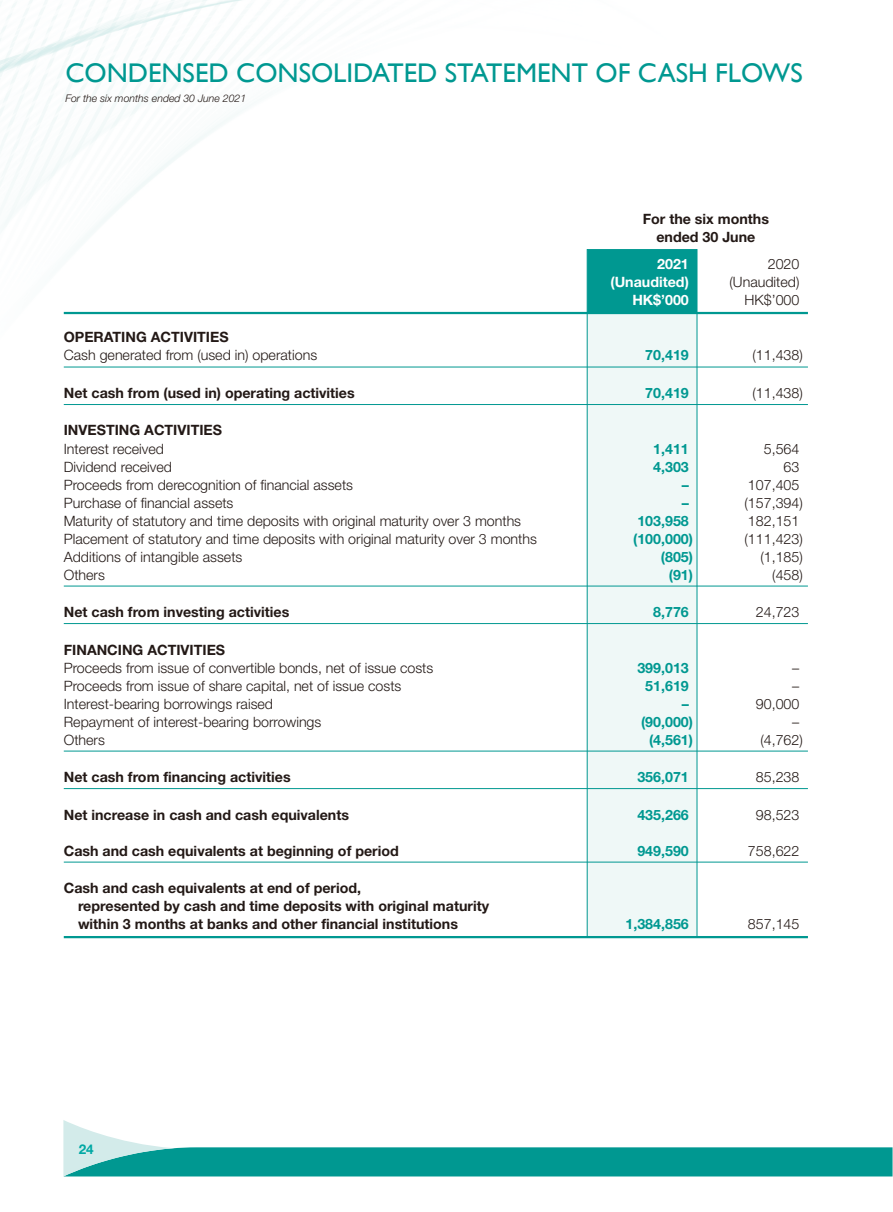
<style>
.page{position:relative;width:893px;height:1212px;background:#fff}
.page>*{position:absolute;margin:0;border:0;box-sizing:border-box;transform-origin:0 0}
.Heading{font:27px "Gill Sans";color:#009891}
.Table_2_Colume{font:300 14.25px "Helvetica Neue LT Std";color:#231916}
.Table_2_Colume-2{font:700 14.25px "Helvetica Neue LT Std";color:#231916}
.Table_2_Colume-3{font:700 14.25px "Helvetica Neue LT Std";color:#009891}
.Table_2_Colume-4{font:700 14.25px "Helvetica Neue LT Std";color:#fff}
.t1{font:700 13.5px "Helvetica Neue LT Std";color:#00a8a4}
.Date{font:italic 300 10.5px "Helvetica Neue LT Std";color:#231916}
</style>
<div class="page">
<img style="left:0;top:0;width:765px;height:442px">
<svg style="left:63px;top:1120px;width:829px;height:56px"></svg>
<div style="left:587px;top:249px;width:110px;height:64px;background:#009891;border:1px solid #009891"></div>
<div style="left:587px;top:313px;width:110px;height:625px;background:#eff8f7"></div>
<hr style="left:64px;top:312px;width:744px;height:2px;background:#009891">
<hr style="left:64px;top:367px;width:744px;height:1px;background:#009891">
<hr style="left:64px;top:404px;width:744px;height:1px;background:#009891">
<hr style="left:64px;top:586px;width:744px;height:1px;background:#009891">
<hr style="left:64px;top:623px;width:744px;height:1px;background:#009891">
<hr style="left:64px;top:751px;width:744px;height:1px;background:#009891">
<hr style="left:64px;top:788px;width:744px;height:1px;background:#009891">
<hr style="left:64px;top:862px;width:744px;height:1px;background:#009891">
<hr style="left:64px;top:936px;width:744px;height:2px;background:#009891">
<p class="Heading" style="left:65px;top:57px;width:739px">CONDENSED CONSOLIDATED STATEMENT OF CASH FLOWS</p>
<p class="Date" style="left:65px;top:92px;width:182px">For the six months ended 30 June 2021</p>
<p class="Table_2_Colume-2" style="left:643px;top:211px;width:128px">For the six months</p>
<p class="Table_2_Colume-2" style="left:656px;top:229px;width:100px">ended 30 June</p>
<p class="Table_2_Colume-4" style="left:657px;top:255px;width:33px">2021</p>
<p class="Table_2_Colume" style="left:768px;top:255px;width:33px">2020</p>
<p class="Table_2_Colume-4" style="left:610px;top:273px;width:80px">(Unaudited)</p>
<p class="Table_2_Colume" style="left:729px;top:273px;width:71px">(Unaudited)</p>
<p class="Table_2_Colume-4" style="left:632px;top:291px;width:58px">HK$’000</p>
<p class="Table_2_Colume" style="left:744px;top:291px;width:56px">HK$’000</p>
<p class="Table_2_Colume-2" style="left:64px;top:329px;width:166px">OPERATING ACTIVITIES</p>
<p class="Table_2_Colume" style="left:64px;top:347px;width:255px">Cash generated from (used in) operations</p>
<p class="Table_2_Colume-3" style="left:645px;top:347px;width:45px">70,419</p>
<p class="Table_2_Colume" style="left:752px;top:347px;width:52px">(11,438)</p>
<p class="Table_2_Colume-2" style="left:64px;top:384px;width:293px">Net cash from (used in) operating activities</p>
<p class="Table_2_Colume-3" style="left:645px;top:384px;width:45px">70,419</p>
<p class="Table_2_Colume" style="left:752px;top:384px;width:52px">(11,438)</p>
<p class="Table_2_Colume-2" style="left:64px;top:422px;width:160px">INVESTING ACTIVITIES</p>
<p class="Table_2_Colume" style="left:64px;top:440px;width:102px">Interest received</p>
<p class="Table_2_Colume-3" style="left:653px;top:440px;width:37px">1,411</p>
<p class="Table_2_Colume" style="left:764px;top:440px;width:37px">5,564</p>
<p class="Table_2_Colume" style="left:64px;top:458px;width:110px">Dividend received</p>
<p class="Table_2_Colume-3" style="left:653px;top:458px;width:37px">4,303</p>
<p class="Table_2_Colume" style="left:784px;top:458px;width:17px">63</p>
<p class="Table_2_Colume" style="left:64px;top:476px;width:291px">Proceeds from derecognition of financial assets</p>
<p class="Table_2_Colume-3" style="left:682px;top:476px;width:9px">–</p>
<p class="Table_2_Colume" style="left:748px;top:476px;width:53px">107,405</p>
<p class="Table_2_Colume" style="left:64px;top:494px;width:171px">Purchase of financial assets</p>
<p class="Table_2_Colume-3" style="left:682px;top:494px;width:9px">–</p>
<p class="Table_2_Colume" style="left:744px;top:494px;width:60px">(157,394)</p>
<p class="Table_2_Colume" style="left:64px;top:512px;width:459px">Maturity of statutory and time deposits with original maturity over 3 months</p>
<p class="Table_2_Colume-3" style="left:637px;top:512px;width:53px">103,958</p>
<p class="Table_2_Colume" style="left:748px;top:512px;width:53px">182,151</p>
<p class="Table_2_Colume" style="left:64px;top:530px;width:475px">Placement of statutory and time deposits with original maturity over 3 months</p>
<p class="Table_2_Colume-3" style="left:633px;top:530px;width:61px">(100,000)</p>
<p class="Table_2_Colume" style="left:744px;top:530px;width:60px">(111,423)</p>
<p class="Table_2_Colume" style="left:64px;top:548px;width:180px">Additions of intangible assets</p>
<p class="Table_2_Colume-3" style="left:661px;top:548px;width:34px">(805)</p>
<p class="Table_2_Colume" style="left:760px;top:548px;width:44px">(1,185)</p>
<p class="Table_2_Colume" style="left:64px;top:566px;width:43px">Others</p>
<p class="Table_2_Colume-3" style="left:669px;top:566px;width:26px">(91)</p>
<p class="Table_2_Colume" style="left:772px;top:566px;width:32px">(458)</p>
<p class="Table_2_Colume-2" style="left:64px;top:603px;width:227px">Net cash from investing activities</p>
<p class="Table_2_Colume-3" style="left:653px;top:603px;width:37px">8,776</p>
<p class="Table_2_Colume" style="left:756px;top:603px;width:45px">24,723</p>
<p class="Table_2_Colume-2" style="left:64px;top:641px;width:163px">FINANCING ACTIVITIES</p>
<p class="Table_2_Colume" style="left:64px;top:659px;width:371px">Proceeds from issue of convertible bonds, net of issue costs</p>
<p class="Table_2_Colume-3" style="left:637px;top:659px;width:53px">399,013</p>
<p class="Table_2_Colume" style="left:792px;top:659px;width:9px">–</p>
<p class="Table_2_Colume" style="left:64px;top:677px;width:339px">Proceeds from issue of share capital, net of issue costs</p>
<p class="Table_2_Colume-3" style="left:645px;top:677px;width:45px">51,619</p>
<p class="Table_2_Colume" style="left:792px;top:677px;width:9px">–</p>
<p class="Table_2_Colume" style="left:64px;top:695px;width:211px">Interest-bearing borrowings raised</p>
<p class="Table_2_Colume-3" style="left:682px;top:695px;width:9px">–</p>
<p class="Table_2_Colume" style="left:756px;top:695px;width:45px">90,000</p>
<p class="Table_2_Colume" style="left:64px;top:713px;width:259px">Repayment of interest-bearing borrowings</p>
<p class="Table_2_Colume-3" style="left:641px;top:713px;width:54px">(90,000)</p>
<p class="Table_2_Colume" style="left:792px;top:713px;width:9px">–</p>
<p class="Table_2_Colume" style="left:64px;top:731px;width:43px">Others</p>
<p class="Table_2_Colume-3" style="left:649px;top:731px;width:46px">(4,561)</p>
<p class="Table_2_Colume" style="left:760px;top:731px;width:44px">(4,762)</p>
<p class="Table_2_Colume-2" style="left:64px;top:768px;width:228px">Net cash from financing activities</p>
<p class="Table_2_Colume-3" style="left:637px;top:768px;width:53px">356,071</p>
<p class="Table_2_Colume" style="left:756px;top:768px;width:45px">85,238</p>
<p class="Table_2_Colume-2" style="left:64px;top:806px;width:287px">Net increase in cash and cash equivalents</p>
<p class="Table_2_Colume-3" style="left:637px;top:806px;width:53px">435,266</p>
<p class="Table_2_Colume" style="left:756px;top:806px;width:45px">98,523</p>
<p class="Table_2_Colume-2" style="left:64px;top:842px;width:337px">Cash and cash equivalents at beginning of period</p>
<p class="Table_2_Colume-3" style="left:637px;top:842px;width:53px">949,590</p>
<p class="Table_2_Colume" style="left:748px;top:842px;width:53px">758,622</p>
<p class="Table_2_Colume-2" style="left:64px;top:879px;width:299px">Cash and cash equivalents at end of period,</p>
<p class="Table_2_Colume-2" style="left:78px;top:897px;width:413px">represented by cash and time deposits with original maturity</p>
<p class="Table_2_Colume-2" style="left:78px;top:915px;width:381px">within 3 months at banks and other financial institutions</p>
<p class="Table_2_Colume-3" style="left:625px;top:915px;width:65px">1,384,856</p>
<p class="Table_2_Colume" style="left:748px;top:915px;width:53px">857,145</p>
<p class="t1" style="left:79px;top:1141px;width:17px">24</p>
</div>
